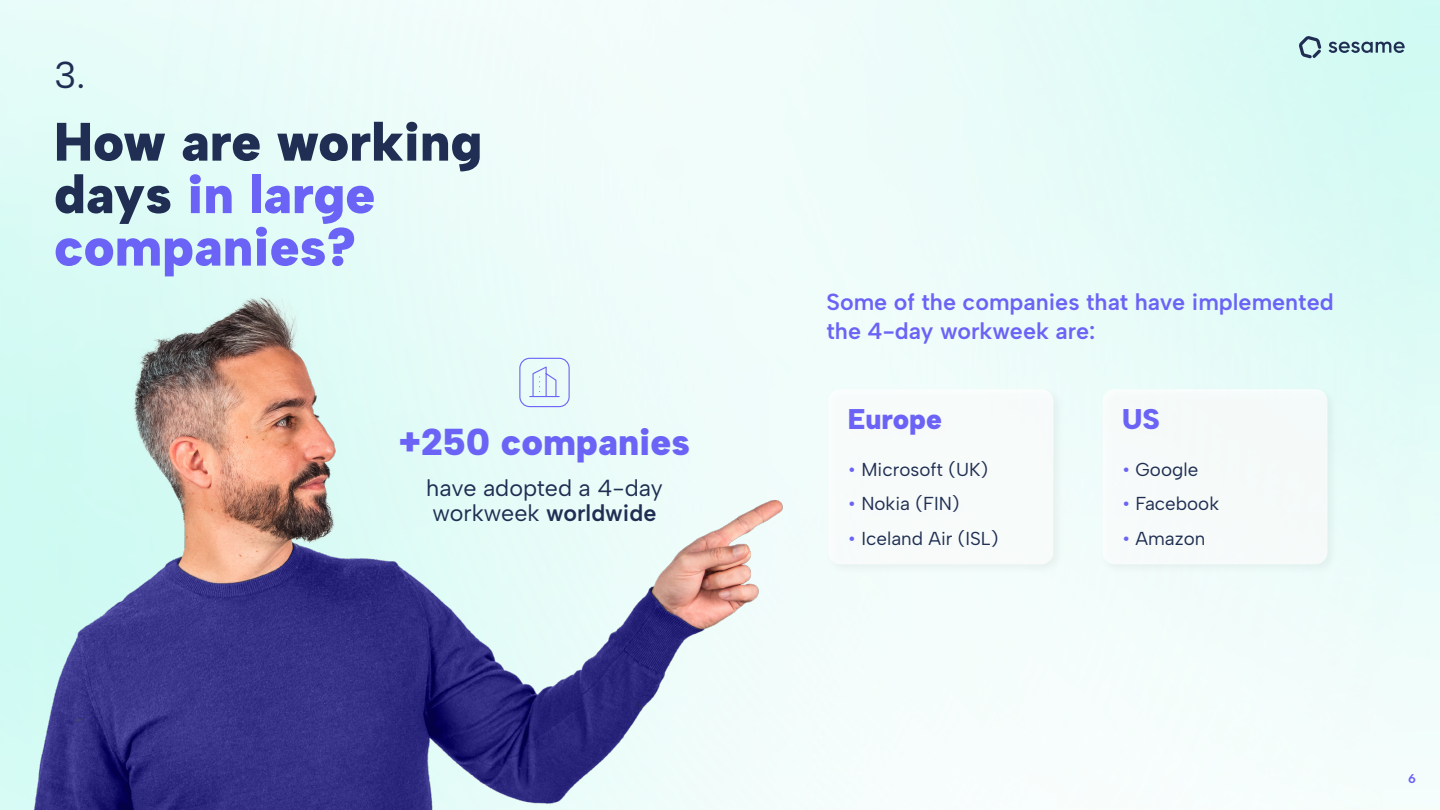
<style>
.page{position:relative;width:1440px;height:810px;background:#fff}
.page>*{position:absolute;margin:0;border:0;box-sizing:border-box;transform-origin:0 0}
.t1{font:900 54px/52.5px "Albert Sans";color:#1f2e52}
.t2{font:900 37.5px "Albert Sans";color:#6b63f5}
.t3{font:37.5px "Albert Sans";color:#1f2e52}
.t4{font:900 28.5px "Albert Sans";color:#6b63f5}
.t5{font:600 23.25px/28.5px "Albert Sans";color:#6b63f5}
.t6{font:23.25px/25.5px "Albert Sans";color:#1f2e52}
.t7{font:18.75px "Albert Sans";color:#1f2e52}
.t8{font:700 12.75px "Albert Sans";color:#6b63f5}
.s1{color:#6b63f5}
.s2{font-weight:600}
</style>
<div class="page">
<div style="left:825px;top:386px;width:240px;height:189px;background:#edf9f7"></div>
<div style="left:828px;top:389px;width:225px;height:175px;background:#f7fbfa;border-radius:12px"></div>
<div style="left:1099px;top:386px;width:240px;height:189px;background:#e9faf6"></div>
<div style="left:1102px;top:389px;width:226px;height:175px;background:#f6faf9;border-radius:12px"></div>
<img style="left:0;top:207px;width:855px;height:603px">
<svg style="left:529px;top:365px;width:31px;height:33px"></svg>
<div style="left:519px;top:358px;width:51px;height:49px;border:1px solid #6b63f5;border-radius:10px"></div>
<svg style="left:1329px;top:41px;width:76px;height:12px"></svg>
<svg style="left:1299px;top:36px;width:22px;height:22px"></svg>
<h2 class="t3" style="left:54px;top:52px;width:33px">3.</h2>
<h1 class="t1" style="left:54px;top:116px;width:430px">How are working days <span class="s1">in large companies?</span></h1>
<h2 class="t2" style="left:399px;top:419px;width:293px">+250 companies</h2>
<p class="t6" style="left:426px;top:475px;width:238px">have adopted a 4-day workweek <span class="s2">worldwide</span></p>
<p class="t5" style="left:826px;top:288px;width:509px">Some of the companies that have implemented the 4-day workweek are:</p>
<h3 class="t4" style="left:848px;top:401px;width:96px">Europe</h3>
<p class="t7" style="left:848px;top:458px;width:142px"><span class="s1">•</span> Microsoft (UK)</p>
<p class="t7" style="left:848px;top:492px;width:113px"><span class="s1">•</span> Nokia (FIN)</p>
<p class="t7" style="left:848px;top:527px;width:152px"><span class="s1">•</span> Iceland Air (ISL)</p>
<h3 class="t4" style="left:1122px;top:401px;width:39px">US</h3>
<p class="t7" style="left:1122px;top:458px;width:78px"><span class="s1">•</span> Google</p>
<p class="t7" style="left:1122px;top:492px;width:99px"><span class="s1">•</span> Facebook</p>
<p class="t7" style="left:1122px;top:527px;width:85px"><span class="s1">•</span> Amazon</p>
<p class="t8" style="left:1408px;top:771px;width:9px">6</p>
</div>
